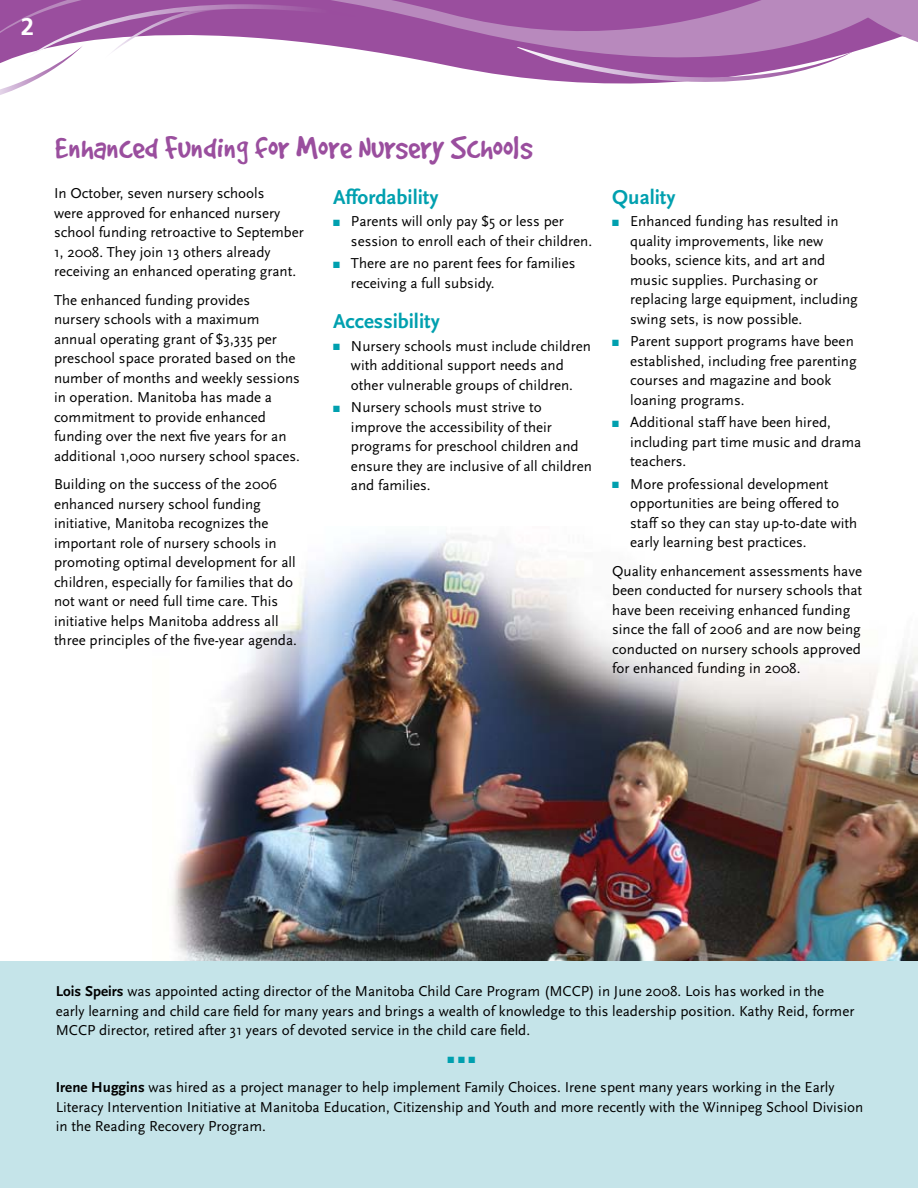
<style>
.page{position:relative;width:918px;height:1188px;background:#fff}
.page>*{position:absolute;margin:0;border:0;box-sizing:border-box;transform-origin:0 0}
.t1{font:36px "Good Dog Plain";color:#9a4e9e}
.t2{font:700 24px "Frutiger";color:#fff}
.t3{font:700 21px "Scala Sans";color:#00a0af}
.t4{font:15px/19.5px "Scala Sans";color:#000}
.t5{font:9px "Zapf Dingbats";color:#00a0af}
.s1{color:#00a0af}
.s2{font-weight:700}
</style>
<div class="page">
<svg style="left:380px;top:0;width:134px;height:77px;fill:#9a4e9e"></svg>
<svg style="left:0;top:0;width:380px;height:95px"></svg>
<svg style="left:514px;top:0;width:404px;height:84px;background:#b581b9"></svg>
<img style="left:171px;top:535px;width:747px;height:426px">
<div style="left:0;top:961px;width:918px;height:227px;background:#c5e4e9"></div>
<h2 class="t2" style="left:21px;top:12px;width:15px">2</h2>
<h1 class="t1" style="left:55px;top:136px;width:479px">Enhanced Funding for More Nursery Schools</h1>
<p class="t4" style="left:54px;top:184px;width:251px">In October, seven nursery schools<br>were approved for enhanced nursery school funding retroactive to September 1, 2008. They join 13 others already receiving an enhanced operating grant.</p>
<p class="t4" style="left:54px;top:290px;width:247px">The enhanced funding provides nursery schools with a maximum annual operating grant of $3,335 per preschool space prorated based on the number of months and weekly sessions in operation. Manitoba has made a commitment to provide enhanced funding over the next five years for an additional 1,000 nursery school spaces.</p>
<p class="t4" style="left:54px;top:475px;width:244px">Building on the success of the 2006 enhanced nursery school funding initiative, Manitoba recognizes the important role of nursery schools in promoting optimal development for all children, especially for families that do not want or need full time care. This initiative helps Manitoba address all three principles of the five-year agenda.</p>
<h3 class="t3" style="left:333px;top:186px;width:107px">Affordability</h3>
<p class="t4" style="left:351px;top:212px;width:243px;text-indent:-18px"><span class="s1">■</span> Parents will only pay $5 or less per session to enroll each of their children.</p>
<p class="t4" style="left:351px;top:254px;width:226px;text-indent:-18px"><span class="s1">■</span> There are no parent fees for families receiving a full subsidy.</p>
<h3 class="t3" style="left:333px;top:310px;width:108px">Accessibility</h3>
<p class="t4" style="left:351px;top:336px;width:241px;text-indent:-18px"><span class="s1">■</span> Nursery schools must include children with additional support needs and other vulnerable groups of children.</p>
<p class="t4" style="left:351px;top:398px;width:242px;text-indent:-18px"><span class="s1">■</span> Nursery schools must strive to improve the accessibility of their programs for preschool children and ensure they are inclusive of all children and families.</p>
<h3 class="t3" style="left:612px;top:186px;width:65px">Quality</h3>
<p class="t4" style="left:630px;top:212px;width:229px;text-indent:-18px"><span class="s1">■</span> Enhanced funding has resulted in quality improvements, like new books, science kits, and art and music supplies. Purchasing or replacing large equipment, including swing sets, is now possible.</p>
<p class="t4" style="left:630px;top:332px;width:228px;text-indent:-18px"><span class="s1">■</span> Parent support programs have been established, including free parenting courses and magazine and book loaning programs.</p>
<p class="t4" style="left:630px;top:413px;width:233px;text-indent:-18px"><span class="s1">■</span> Additional staff have been hired, including part time music and drama teachers.</p>
<p class="t4" style="left:630px;top:475px;width:228px;text-indent:-18px"><span class="s1">■</span> More professional development opportunities are being offered to staff so they can stay up-to-date with early learning best practices.</p>
<p class="t4" style="left:612px;top:562px;width:251px">Quality enhancement assessments have been conducted for nursery schools that have been receiving enhanced funding since the fall of 2006 and are now being conducted on nursery schools approved for enhanced funding in 2008.</p>
<p class="t4" style="left:56px;top:982px;width:800px"><span class="s2">Lois Speirs</span> was appointed acting director of the Manitoba Child Care Program (MCCP) in June 2008. Lois has worked in the early learning and child care field for many years and brings a wealth of knowledge to this leadership position. Kathy Reid, former<br>MCCP director, retired after 31 years of devoted service in the child care field.</p>
<p class="t5" style="left:447px;top:1056px;width:30px">■■■</p>
<p class="t4" style="left:56px;top:1078px;width:809px"><span class="s2">Irene Huggins</span> was hired as a project manager to help implement Family Choices. Irene spent many years working in the Early<br>Literacy Intervention Initiative at Manitoba Education, Citizenship and Youth and more recently with the Winnipeg School Division in the Reading Recovery Program.</p>
</div>
